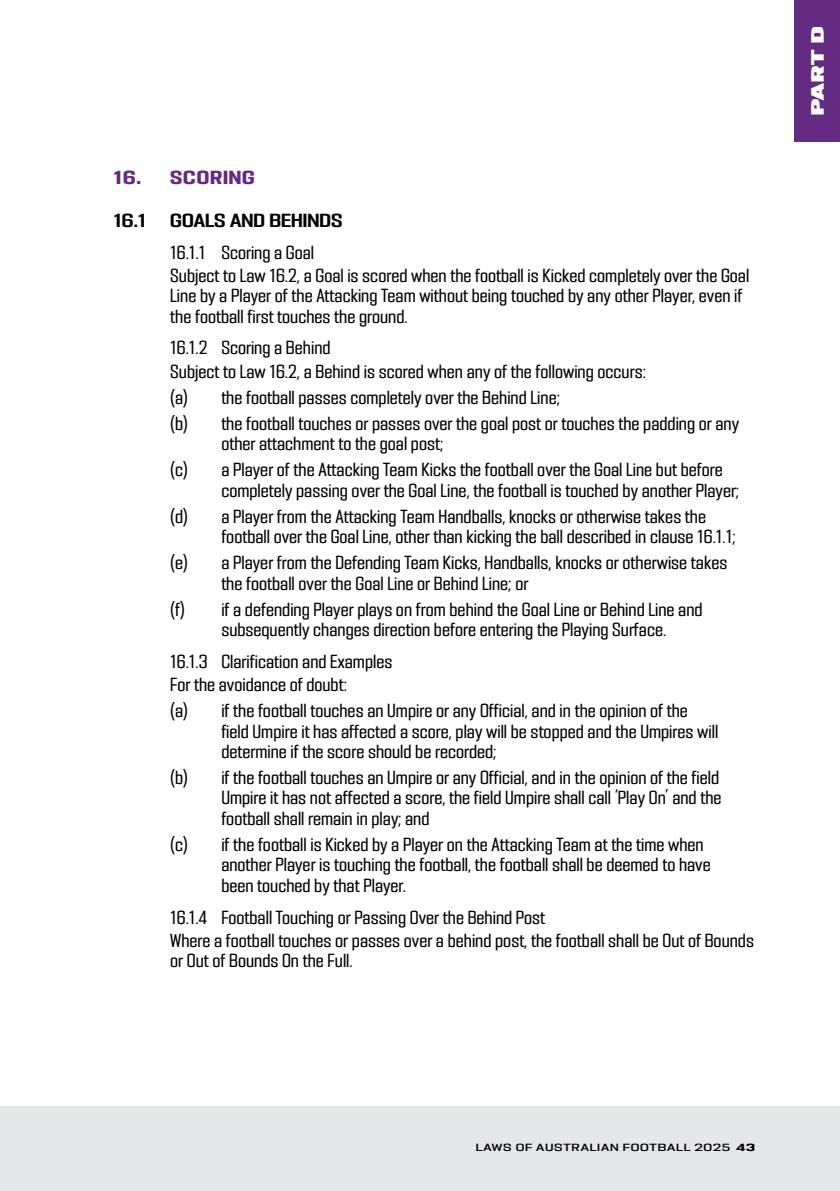
<style>
.page{position:relative;width:840px;height:1191px;background:#fff}
.page>*{position:absolute;margin:0;border:0;box-sizing:border-box;transform-origin:0 0}
.t1{font:17px/20.4px "PODIUM Sharp 4.7";color:#000}
.t2{font:17px "PODIUM Sharp 5.9";color:#000}
.t3{font:17px "PODIUM Sharp 5.10";letter-spacing:.05em;color:#642b82}
.t4{font:16px "PODIUM Sharp 7.12";color:#fff}
.t5{font:9.4px "PODIUM Sharp 7.8";letter-spacing:.085em;color:#000}
.s1{font-family:"PODIUM Sharp 7.10"}
</style>
<div class="page">
<div style="left:0;top:1106px;width:839px;height:85px;background:#e6e7e8"></div>
<div style="left:794px;top:0;width:45px;height:141px;background:#642b82"></div>
<p class="t3" style="left:113px;top:166px;width:143px">16. SCORING</p>
<p class="t2" style="left:113px;top:209px;width:34px">16.1</p>
<p class="t2" style="left:170px;top:209px;width:174px">GOALS AND BEHINDS</p>
<p class="t1" style="left:170px;top:240px;width:580px;line-height:23.2px">16.1.1 Scoring a Goal<br>Subject to Law 16.2, a Goal is scored when the football is Kicked completely over the Goal</p>
<p class="t1" style="left:170px;top:285px;width:573px">Line by a Player of the Attacking Team without being touched by any other Player, even if the football first touches the ground.</p>
<p class="t1" style="left:170px;top:336px;width:477px;line-height:23.2px">16.1.2 Scoring a Behind<br>Subject to Law 16.2, a Behind is scored when any of the following occurs:</p>
<p class="t1" style="left:170px;top:384px;width:570px;line-height:26px">(a) the football passes completely over the Behind Line;<br>(b) the football touches or passes over the goal post or touches the padding or any</p>
<p class="t1" style="left:170px;top:430px;width:553px;line-height:26px;text-indent:51px">other attachment to the goal post;<br>(c) a Player of the Attacking Team Kicks the football over the Goal Line but before</p>
<p class="t1" style="left:170px;top:477px;width:570px;line-height:26px;text-indent:51px">completely passing over the Goal Line, the football is touched by another Player; (d) a Player from the Attacking Team Handballs, knocks or otherwise takes the</p>
<p class="t1" style="left:170px;top:523px;width:566px;line-height:26px;text-indent:51px">football over the Goal Line, other than kicking the ball described in clause 16.1.1; (e) a Player from the Defending Team Kicks, Handballs, knocks or otherwise takes</p>
<p class="t1" style="left:170px;top:570px;width:533px;line-height:26px;text-indent:51px">the football over the Goal Line or Behind Line; or<br>(f) if a defending Player plays on from behind the Goal Line or Behind Line and</p>
<p class="t1" style="left:170px;top:613px;width:497px;line-height:31.8px;text-indent:51px">subsequently changes direction before entering the Playing Surface.<br>16.1.3 Clarification and Examples</p>
<p class="t1" style="left:170px;top:671px;width:519px;line-height:26px">For the avoidance of doubt:<br>(a) if the football touches an Umpire or any Official, and in the opinion of the</p>
<p class="t1" style="left:221px;top:721px;width:498px">field Umpire it has affected a score, play will be stopped and the Umpires will determine if the score should be recorded;</p>
<p class="t1" style="left:221px;top:767px;width:501px;text-indent:-51px">(b) if the football touches an Umpire or any Official, and in the opinion of the field<br>Umpire it has not affected a score, the field Umpire shall call ‘Play On’ and the football shall remain in play; and</p>
<p class="t1" style="left:221px;top:834px;width:490px;text-indent:-51px">(c) if the football is Kicked by a Player on the Attacking Team at the time when another Player is touching the football, the football shall be deemed to have been touched by that Player.</p>
<p class="t1" style="left:170px;top:905px;width:585px;line-height:23.2px">16.1.4 Football Touching or Passing Over the Behind Post<br>Where a football touches or passes over a behind post, the football shall be Out of Bounds</p>
<p class="t1" style="left:170px;top:950px;width:184px">or Out of Bounds On the Full.</p>
<p class="t4" style="left:806px;top:115px;width:90px;rotate:-90deg">PART D</p>
<p class="t5" style="left:475px;top:1141px;width:280px">LAWS OF AUSTRALIAN FOOTBALL 2025 <span class="s1">43</span></p>
</div>
